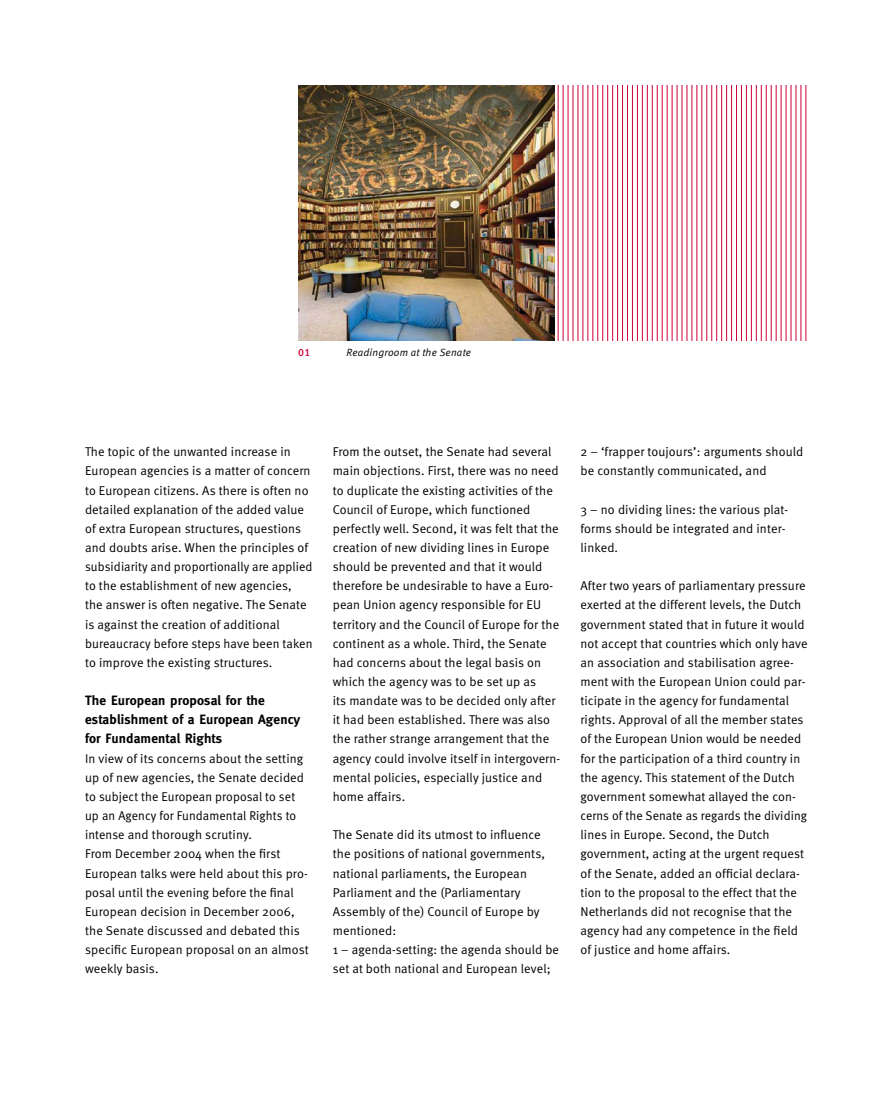
<style>
.page{position:relative;width:893px;height:1115px;background:#fff}
.page>*{position:absolute;margin:0;border:0;box-sizing:border-box;transform-origin:0 0}
.t1{font:700 13.5px/19.2px "Meta";letter-spacing:.01em;color:#000}
.t2{font:12.75px/19.2px "Meta Normal";letter-spacing:.01em;color:#000}
.t3{font:italic 10.5px "Meta Normal";letter-spacing:.02em;color:#000}
.t4{font:10.5px "Meta Medium LF";color:#cf0038}
</style>
<div class="page">
<svg style="left:557px;top:85px;width:249px;height:255px"></svg>
<hr style="left:558px;top:85px;width:1px;height:255px;background:#cf0038">
<hr style="left:563px;top:85px;width:1px;height:255px;background:#cf0038">
<hr style="left:568px;top:85px;width:1px;height:255px;background:#cf0038">
<hr style="left:573px;top:85px;width:1px;height:255px;background:#cf0038">
<hr style="left:578px;top:85px;width:1px;height:255px;background:#cf0038">
<hr style="left:583px;top:85px;width:1px;height:255px;background:#cf0038">
<hr style="left:588px;top:85px;width:1px;height:255px;background:#cf0038">
<hr style="left:593px;top:85px;width:1px;height:255px;background:#cf0038">
<hr style="left:597px;top:85px;width:1px;height:255px;background:#cf0038">
<hr style="left:602px;top:85px;width:1px;height:255px;background:#cf0038">
<hr style="left:607px;top:85px;width:1px;height:255px;background:#cf0038">
<hr style="left:612px;top:85px;width:1px;height:255px;background:#cf0038">
<hr style="left:617px;top:85px;width:1px;height:255px;background:#cf0038">
<hr style="left:622px;top:85px;width:1px;height:255px;background:#cf0038">
<hr style="left:627px;top:85px;width:1px;height:255px;background:#cf0038">
<hr style="left:632px;top:85px;width:1px;height:255px;background:#cf0038">
<hr style="left:637px;top:85px;width:1px;height:255px;background:#cf0038">
<hr style="left:642px;top:85px;width:1px;height:255px;background:#cf0038">
<hr style="left:647px;top:85px;width:1px;height:255px;background:#cf0038">
<hr style="left:652px;top:85px;width:1px;height:255px;background:#cf0038">
<hr style="left:657px;top:85px;width:1px;height:255px;background:#cf0038">
<hr style="left:662px;top:85px;width:1px;height:255px;background:#cf0038">
<hr style="left:667px;top:85px;width:1px;height:255px;background:#cf0038">
<hr style="left:672px;top:85px;width:1px;height:255px;background:#cf0038">
<hr style="left:677px;top:85px;width:1px;height:255px;background:#cf0038">
<hr style="left:682px;top:85px;width:1px;height:255px;background:#cf0038">
<hr style="left:687px;top:85px;width:1px;height:255px;background:#cf0038">
<hr style="left:692px;top:85px;width:1px;height:255px;background:#cf0038">
<hr style="left:697px;top:85px;width:1px;height:255px;background:#cf0038">
<hr style="left:702px;top:85px;width:1px;height:255px;background:#cf0038">
<hr style="left:706px;top:85px;width:1px;height:255px;background:#cf0038">
<hr style="left:711px;top:85px;width:1px;height:255px;background:#cf0038">
<hr style="left:716px;top:85px;width:1px;height:255px;background:#cf0038">
<hr style="left:721px;top:85px;width:1px;height:255px;background:#cf0038">
<hr style="left:726px;top:85px;width:1px;height:255px;background:#cf0038">
<hr style="left:731px;top:85px;width:1px;height:255px;background:#cf0038">
<hr style="left:736px;top:85px;width:1px;height:255px;background:#cf0038">
<hr style="left:741px;top:85px;width:1px;height:255px;background:#cf0038">
<hr style="left:746px;top:85px;width:1px;height:255px;background:#cf0038">
<hr style="left:751px;top:85px;width:1px;height:255px;background:#cf0038">
<hr style="left:756px;top:85px;width:1px;height:255px;background:#cf0038">
<hr style="left:761px;top:85px;width:1px;height:255px;background:#cf0038">
<hr style="left:766px;top:85px;width:1px;height:255px;background:#cf0038">
<hr style="left:771px;top:85px;width:1px;height:255px;background:#cf0038">
<hr style="left:776px;top:85px;width:1px;height:255px;background:#cf0038">
<hr style="left:781px;top:85px;width:1px;height:255px;background:#cf0038">
<hr style="left:786px;top:85px;width:1px;height:255px;background:#cf0038">
<hr style="left:791px;top:85px;width:1px;height:255px;background:#cf0038">
<hr style="left:796px;top:85px;width:1px;height:255px;background:#cf0038">
<hr style="left:801px;top:85px;width:1px;height:255px;background:#cf0038">
<hr style="left:806px;top:85px;width:1px;height:255px;background:#cf0038">
<img style="left:298px;top:85px;width:257px;height:255px">
<p class="t4" style="left:298px;top:346px;width:13px">01</p>
<p class="t3" style="left:347px;top:346px;width:126px">Readingroom at the Senate</p>
<p class="t2" style="left:85px;top:442px;width:229px">The topic of the unwanted increase in European agencies is a matter of concern to European citizens. As there is often no detailed explanation of the added value of extra European structures, questions and doubts arise. When the principles of subsidiarity and proportionally are applied to the establishment of new agencies, the answer is often negative. The Senate is against the creation of additional bureaucracy before steps have been taken to improve the existing structures.</p>
<p class="t1" style="left:85px;top:690px;width:217px">The European proposal for the establishment of a European Agency for Fundamental Rights</p>
<p class="t2" style="left:85px;top:748px;width:225px">In view of its concerns about the setting up of new agencies, the Senate decided to subject the European proposal to set up an Agency for Fundamental Rights to intense and thorough scrutiny.<br>From December 2004 when the first European talks were held about this pro&shy;posal until the evening before the final European decision in December 2006, the Senate discussed and debated this specific European proposal on an almost weekly basis.</p>
<p class="t2" style="left:333px;top:442px;width:228px">From the outset, the Senate had several main objections. First, there was no need to duplicate the existing activities of the Council of Europe, which functioned perfectly well. Second, it was felt that the creation of new dividing lines in Europe should be prevented and that it would therefore be undesirable to have a Euro&shy;pean Union agency responsible for EU territory and the Council of Europe for the continent as a whole. Third, the Senate had concerns about the legal basis on which the agency was to be set up as<br>its mandate was to be decided only after it had been established. There was also the rather strange arrangement that the agency could involve itself in intergovern&shy;mental policies, especially justice and home affairs.</p>
<p class="t2" style="left:333px;top:824px;width:228px">The Senate did its utmost to influence the positions of national governments, national parliaments, the European Parliament and the (Parliamentary Assembly of the) Council of Europe by mentioned:<br>1 – agenda-setting: the agenda should be set at both national and European level;</p>
<p class="t2" style="left:580px;top:442px;width:224px">2 – ‘frapper toujours’: arguments should be constantly communicated, and</p>
<p class="t2" style="left:580px;top:499px;width:209px">3 – no dividing lines: the various plat&shy;forms should be integrated and inter&shy;linked.</p>
<p class="t2" style="left:580px;top:576px;width:229px">After two years of parliamentary pressure exerted at the different levels, the Dutch government stated that in future it would not accept that countries which only have an association and stabilisation agree&shy;ment with the European Union could par&shy;ticipate in the agency for fundamental rights. Approval of all the member states of the European Union would be needed for the participation of a third country in the agency. This statement of the Dutch government somewhat allayed the con&shy;cerns of the Senate as regards the dividing lines in Europe. Second, the Dutch<br>govern- ment, acting at the urgent request of the Senate, added an official declara&shy;tion to the proposal to the effect that the Netherlands did not recognise that the agency had any competence in the field of justice and home affairs.</p>
</div>
